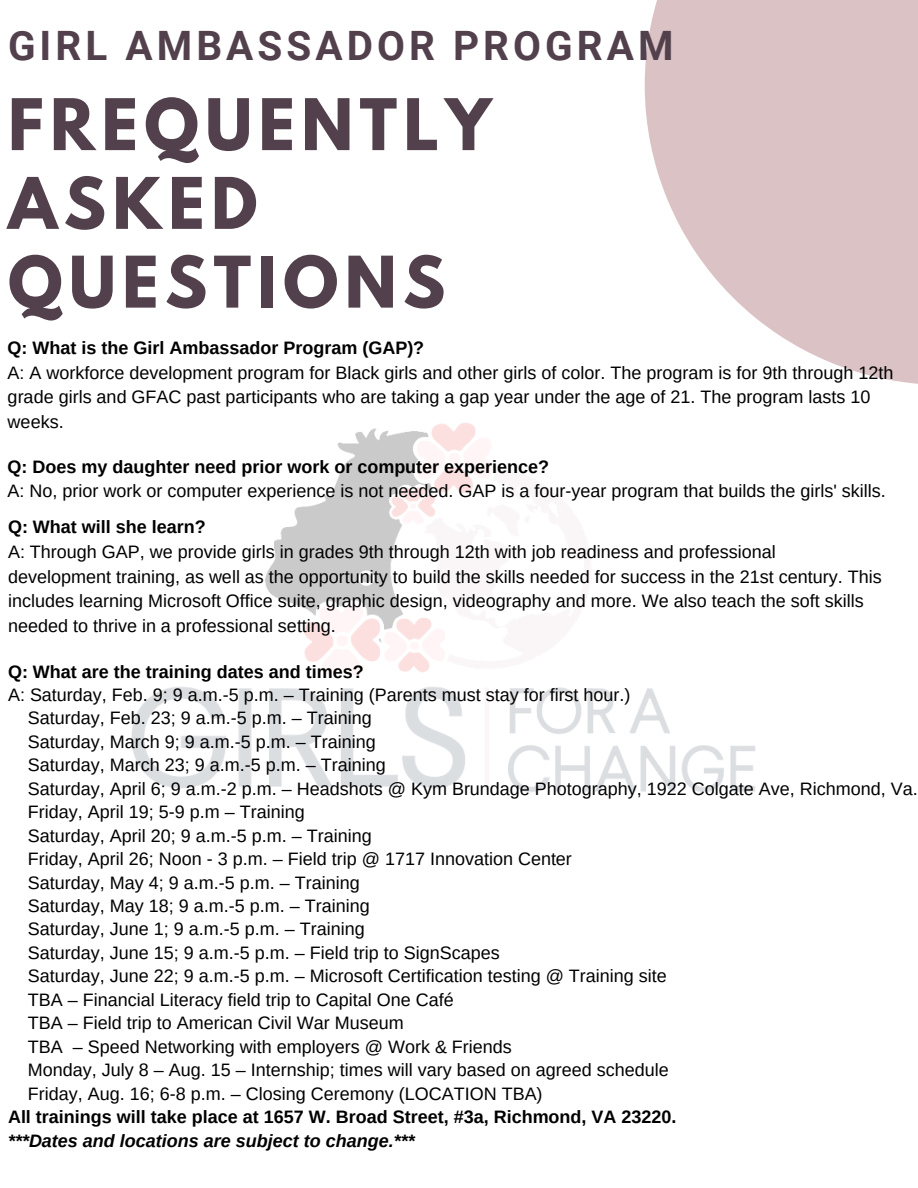
<style>
.page{position:relative;width:918px;height:1188px;background:#fff}
.page>*{position:absolute;margin:0;border:0;box-sizing:border-box;transform-origin:0 0}
.t1{font:700 63px/78.8px "League Spartan";letter-spacing:.1em;color:#52414c}
.t2{font:700 40.5px "Roboto";letter-spacing:.1em;color:#52414c}
.t3{font:18px/23.4px "Arimo";color:#000}
.t4{font:700 18px "Arimo";color:#000}
.t5{font:italic 700 18px "Arimo";color:#000}
</style>
<div class="page">
<img style="left:131px;top:423px;width:624px;height:369px">
<svg style="left:645px;top:0;width:273px;height:384px;fill:#dbc2c4"></svg>
<h2 class="t2" style="left:8px;top:23px;width:667px">GIRL AMBASSADOR PROGRAM</h2>
<h1 class="t1" style="left:8px;top:93px;width:485px">FREQUENTLY<br>ASKED<br>QUESTIONS</h1>
<p class="t4" style="left:8px;top:337px;width:418px">Q: What is the Girl Ambassador Program (GAP)?</p>
<p class="t3" style="left:8px;top:360px;width:887px;line-height:24.8px">A: A workforce development program for Black girls and other girls of color. The program is for 9th through 12th grade girls and GFAC past participants who are taking a gap year under the age of 21. The program lasts 10 weeks.</p>
<p class="t4" style="left:8px;top:456px;width:543px">Q: Does my daughter need prior work or computer experience?</p>
<p class="t3" style="left:8px;top:479px;width:880px">A: No, prior work or computer experience is not needed. GAP is a four-year program that builds the girls' skills.</p>
<p class="t4" style="left:8px;top:517px;width:199px">Q: What will she learn?</p>
<p class="t3" style="left:8px;top:539px;width:875px;line-height:24.8px">A: Through GAP, we provide girls in grades 9th through 12th with job readiness and professional development training, as well as the opportunity to build the skills needed for success in the 21st century. This includes learning Microsoft Office suite, graphic design, videography and more. We also teach the soft skills needed to thrive in a professional setting.</p>
<p class="t4" style="left:8px;top:661px;width:357px">Q: What are the training dates and times?</p>
<p class="t3" style="left:28px;top:683px;width:891px;text-indent:-20px">A: Saturday, Feb. 9; 9 a.m.-5 p.m. – Training (Parents must stay for first hour.)<br>Saturday, Feb. 23; 9 a.m.-5 p.m. – Training<br>Saturday, March 9; 9 a.m.-5 p.m. – Training<br>Saturday, March 23; 9 a.m.-5 p.m. – Training<br>Saturday, April 6; 9 a.m.-2 p.m. – Headshots @ Kym Brundage Photography, 1922 Colgate Ave, Richmond, Va.<br>Friday, April 19; 5-9 p.m – Training<br>Saturday, April 20; 9 a.m.-5 p.m. – Training<br>Friday, April 26; Noon - 3 p.m. – Field trip @ 1717 Innovation Center<br>Saturday, May 4; 9 a.m.-5 p.m. – Training<br>Saturday, May 18; 9 a.m.-5 p.m. – Training<br>Saturday, June 1; 9 a.m.-5 p.m. – Training<br>Saturday, June 15; 9 a.m.-5 p.m. – Field trip to SignScapes<br>Saturday, June 22; 9 a.m.-5 p.m. – Microsoft Certification testing @ Training site<br>TBA – Financial Literacy field trip to Capital One Café<br>TBA – Field trip to American Civil War Museum<br>TBA – Speed Networking with employers @ Work &amp; Friends<br>Monday, July 8 – Aug. 15 – Internship; times will vary based on agreed schedule<br>Friday, Aug. 16; 6-8 p.m. – Closing Ceremony (LOCATION TBA)</p>
<p class="t4" style="left:8px;top:1107px;width:670px">All trainings will take place at 1657 W. Broad Street, #3a, Richmond, VA 23220.</p>
<p class="t5" style="left:8px;top:1130px;width:408px">***Dates and locations are subject to change.***</p>
</div>
